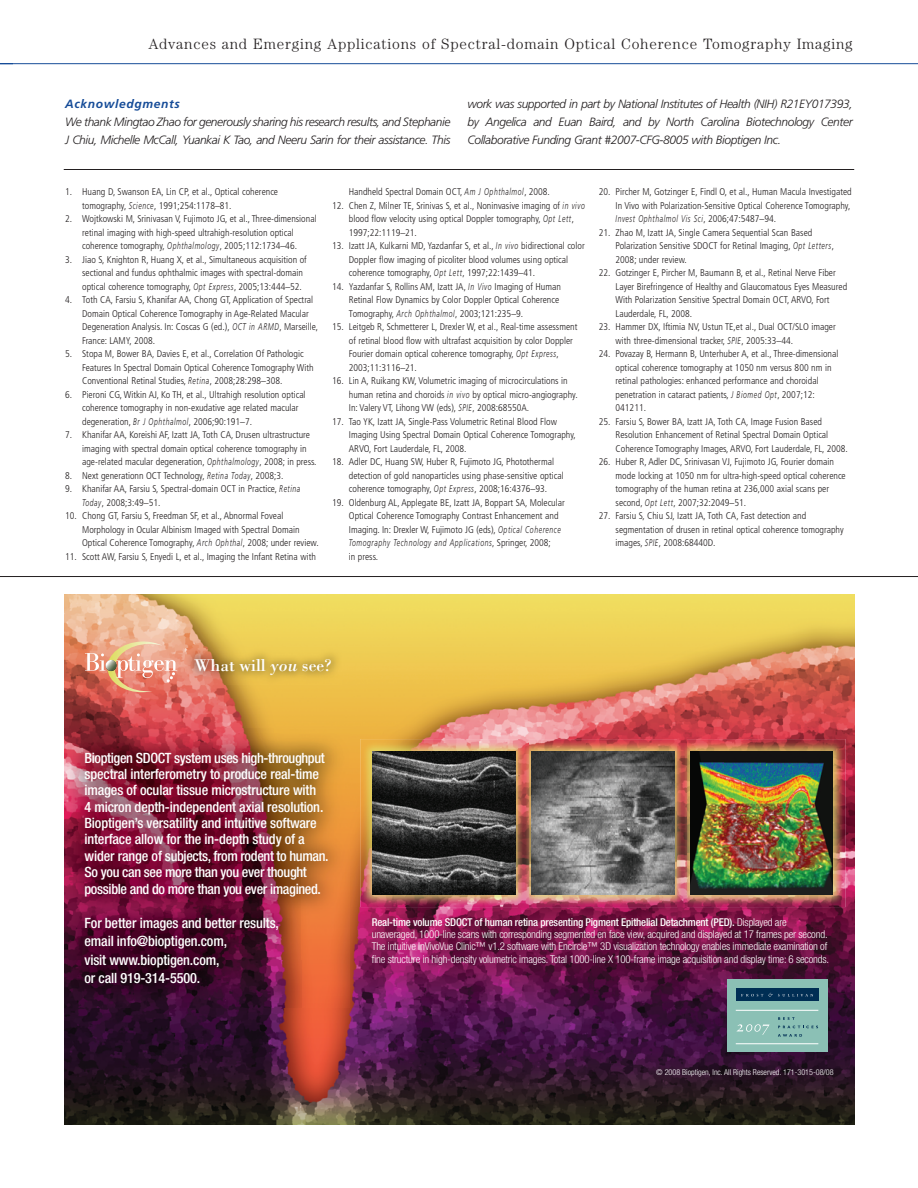
<style>
.page{position:relative;width:918px;height:1188px;background:#fff}
.page>*{position:absolute;margin:0;border:0;box-sizing:border-box;transform-origin:0 0}
.t1{font:17.55px "Bodoni";color:#fff}
.t2{font:300 15px "Century";letter-spacing:.05em;color:#231f20}
.t3{font:500 condensed 14.25px/16.4px "Helvetica Neue";letter-spacing:-.01em;color:#fff}
.t4{font:italic 300 12px/18px "Frutiger";letter-spacing:-.035em;color:#231f20}
.t5{font:300 condensed 10.8px/12.1px "Helvetica Neue";letter-spacing:-.015em;color:#fff}
.t6{font:300 condensed 9.75px/13.5px "Frutiger";color:#231f20}
.t7{font:300 condensed 8.1px "Helvetica Neue";color:#fff}
.s1{font-weight:700;color:#164c98}
.s2{font-style:italic;font-stretch:normal}
.s3{font-style:italic}
.s4{font-weight:500}
</style>
<div class="page">
<img style="left:0;top:63px;width:918px;height:1062px">
<p class="t2" style="left:148px;top:38px;width:706px">Advances and Emerging Applications of Spectral-domain Optical Coherence Tomography Imaging</p>
<p class="t4" style="left:65px;top:96px;width:387px"><span class="s1">Acknowledgments<br></span>We thank Mingtao Zhao for generously sharing his research results, and Stephanie<br>J Chiu, Michelle McCall, Yuankai K Tao, and Neeru Sarin for their assistance. This</p>
<p class="t4" style="left:468px;top:96px;width:387px;text-align:justify">work was supported in part by National Institutes of Health (NIH) R21EY017393, by Angelica and Euan Baird, and by North Carolina Biotechnology Center Collaborative Funding Grant #2007-CFG-8005 with Bioptigen Inc.</p>
<p class="t6" style="left:82px;top:186px;width:197px;text-indent:-17px">1. Huang D, Swanson EA, Lin CP, et al., Optical coherence tomography, <span class="s2">Science</span>, 1991;254:1178–81.</p>
<p class="t6" style="left:82px;top:213px;width:236px;text-indent:-17px">2. Wojtkowski M, Srinivasan V, Fujimoto JG, et al., Three-dimensional retinal imaging with high-speed ultrahigh-resolution optical coherence tomography, <span class="s2">Ophthalmology</span>, 2005;112:1734–46.</p>
<p class="t6" style="left:82px;top:254px;width:226px;text-indent:-17px">3. Jiao S, Knighton R, Huang X, et al., Simultaneous acquisition of sectional and fundus ophthalmic images with spectral-domain optical coherence tomography, <span class="s2">Opt Express</span>, 2005;13:444–52.</p>
<p class="t6" style="left:82px;top:294px;width:237px;text-indent:-17px">4. Toth CA, Farsiu S, Khanifar AA, Chong GT, Application of Spectral Domain Optical Coherence Tomography in Age-Related Macular Degeneration Analysis. In: Coscas G (ed.), <span class="s2">OCT in ARMD</span>, Marseille, France: LAMY, 2008.</p>
<p class="t6" style="left:82px;top:348px;width:233px;text-indent:-17px">5. Stopa M, Bower BA, Davies E, et al., Correlation Of Pathologic<br>Features In Spectral Domain Optical Coherence Tomography With<br>Conventional Retinal Studies, <span class="s2">Retina</span>, 2008;28:298–308.</p>
<p class="t6" style="left:82px;top:389px;width:225px;text-indent:-17px">6. Pieroni CG, Witkin AJ, Ko TH, et al., Ultrahigh resolution optical coherence tomography in non-exudative age related macular degeneration, <span class="s2">Br J Ophthalmol</span>, 2006;90:191–7.</p>
<p class="t6" style="left:82px;top:429px;width:236px;text-indent:-17px">7. Khanifar AA, Koreishi AF, Izatt JA, Toth CA, Drusen ultrastructure imaging with spectral domain optical coherence tomography in age-related macular degeneration, <span class="s2">Ophthalmology</span>, 2008; in press.</p>
<p class="t6" style="left:65px;top:470px;width:220px">8. Next generationn OCT Technology, <span class="s2">Retina Today</span>, 2008;3.</p>
<p class="t6" style="left:82px;top:483px;width:220px;text-indent:-17px">9. Khanifar AA, Farsiu S, Spectral-domain OCT in Practice, <span class="s2">Retina<br>Today</span>, 2008;3:49–51.</p>
<p class="t6" style="left:82px;top:510px;width:238px;text-indent:-17px">10. Chong GT, Farsiu S, Freedman SF, et al., Abnormal Foveal<br>Morphology in Ocular Albinism Imaged with Spectral Domain<br>Optical Coherence Tomography, <span class="s2">Arch Ophthal</span>, 2008; under review.</p>
<p class="t6" style="left:65px;top:551px;width:252px">11. Scott AW, Farsiu S, Enyedi L, et al., Imaging the Infant Retina with</p>
<p class="t6" style="left:349px;top:186px;width:203px">Handheld Spectral Domain OCT, <span class="s2">Am J Ophthalmol</span>, 2008.</p>
<p class="t6" style="left:349px;top:200px;width:237px;text-indent:-17px">12. Chen Z, Milner TE, Srinivas S, et al., Noninvasive imaging of <span class="s2">in vivo </span>blood flow velocity using optical Doppler tomography, <span class="s2">Opt Lett</span>,<br>1997;22:1119–21.</p>
<p class="t6" style="left:349px;top:240px;width:237px;text-indent:-17px">13. Izatt JA, Kulkarni MD, Yazdanfar S, et al., <span class="s2">In vivo</span> bidirectional color<br>Doppler flow imaging of picoliter blood volumes using optical coherence tomography, <span class="s2">Opt Lett</span>, 1997;22:1439–41.</p>
<p class="t6" style="left:349px;top:281px;width:214px;text-indent:-17px">14. Yazdanfar S, Rollins AM, Izatt JA, <span class="s2">In Vivo</span> Imaging of Human<br>Retinal Flow Dynamics by Color Doppler Optical Coherence<br>Tomography, <span class="s2">Arch Ophthalmol</span>, 2003;121:235–9.</p>
<p class="t6" style="left:349px;top:321px;width:230px;text-indent:-17px">15. Leitgeb R, Schmetterer L, Drexler W, et al., Real-time assessment of retinal blood flow with ultrafast acquisition by color Doppler Fourier domain optical coherence tomography, <span class="s2">Opt Express</span>, 2003;11:3116–21.</p>
<p class="t6" style="left:349px;top:375px;width:230px;text-indent:-17px">16. Lin A, Ruikang KW, Volumetric imaging of microcirculations in human retina and choroids <span class="s2">in vivo</span> by optical micro-angiography.<br>In: Valery VT, Lihong VW (eds), <span class="s2">SPIE</span>, 2008:68550A.</p>
<p class="t6" style="left:349px;top:416px;width:229px;text-indent:-17px">17. Tao YK, Izatt JA, Single-Pass Volumetric Retinal Blood Flow<br>Imaging Using Spectral Domain Optical Coherence Tomography,<br>ARVO, Fort Lauderdale, FL, 2008.</p>
<p class="t6" style="left:349px;top:456px;width:216px;text-indent:-17px">18. Adler DC, Huang SW, Huber R, Fujimoto JG, Photothermal detection of gold nanoparticles using phase-sensitive optical coherence tomography, <span class="s2">Opt Express</span>, 2008;16:4376–93.</p>
<p class="t6" style="left:349px;top:497px;width:217px;text-indent:-17px">19. Oldenburg AL, Applegate BE, Izatt JA, Boppart SA, Molecular Optical Coherence Tomography Contrast Enhancement and Imaging. In: Drexler W, Fujimoto JG (eds), <span class="s2">Optical Coherence Tomography Technology and Applications</span>, Springer, 2008;<br>in press.</p>
<p class="t6" style="left:616px;top:186px;width:238px;text-indent:-17px">20. Pircher M, Gotzinger E, Findl O, et al., Human Macula Investigated<br>In Vivo with Polarization-Sensitive Optical Coherence Tomography,<br><span class="s2">Invest Ophthalmol Vis Sci</span>, 2006;47:5487–94.</p>
<p class="t6" style="left:616px;top:227px;width:220px;text-indent:-17px">21. Zhao M, Izatt JA, Single Camera Sequential Scan Based<br>Polarization Sensitive SDOCT for Retinal Imaging, <span class="s2">Opt Letters</span>,<br>2008; under review.</p>
<p class="t6" style="left:616px;top:267px;width:233px;text-indent:-17px">22. Gotzinger E, Pircher M, Baumann B, et al., Retinal Nerve Fiber Layer Birefringence of Healthy and Glaucomatous Eyes Measured With Polarization Sensitive Spectral Domain OCT, ARVO, Fort Lauderdale, FL, 2008.</p>
<p class="t6" style="left:616px;top:321px;width:222px;text-indent:-17px">23. Hammer DX, Iftimia NV, Ustun TE,et al., Dual OCT/SLO imager with three-dimensional tracker, <span class="s2">SPIE</span>, 2005:33–44.</p>
<p class="t6" style="left:616px;top:348px;width:224px;text-indent:-17px">24. Povazay B, Hermann B, Unterhuber A, et al., Three-dimensional optical coherence tomography at 1050 nm versus 800 nm in retinal pathologies: enhanced performance and choroidal penetration in cataract patients, <span class="s2">J Biomed Opt</span>, 2007;12:<br>041211.</p>
<p class="t6" style="left:616px;top:416px;width:234px;text-indent:-17px">25. Farsiu S, Bower BA, Izatt JA, Toth CA, Image Fusion Based<br>Resolution Enhancement of Retinal Spectral Domain Optical<br>Coherence Tomography Images, ARVO, Fort Lauderdale, FL, 2008.</p>
<p class="t6" style="left:616px;top:456px;width:232px;text-indent:-17px">26. Huber R, Adler DC, Srinivasan VJ, Fujimoto JG, Fourier domain mode locking at 1050 nm for ultra-high-speed optical coherence tomography of the human retina at 236,000 axial scans per second, <span class="s2">Opt Lett</span>, 2007;32:2049–51.</p>
<p class="t6" style="left:616px;top:510px;width:230px;text-indent:-17px">27. Farsiu S, Chiu SJ, Izatt JA, Toth CA, Fast detection and segmentation of drusen in retinal optical coherence tomography images, <span class="s2">SPIE</span>, 2008:68440D.</p>
<p class="t1" style="left:194px;top:659px;width:140px">What will <span class="s3">you</span> see?</p>
<p class="t3" style="left:84px;top:751px;width:246px">Bioptigen SDOCT system uses high-throughput spectral interferometry to produce real-time images of ocular tissue microstructure with<br>4 micron depth-independent axial resolution.<br>Bioptigen’s versatility and intuitive software interface allow for the in-depth study of a wider range of subjects, from rodent to human.<br>So you can see more than you ever thought possible and do more than you ever imagined.</p>
<p class="t3" style="left:84px;top:915px;width:196px;line-height:18.3px">For better images and better results, email info@bioptigen.com,<br>visit www.bioptigen.com,<br>or call 919-314-5500.</p>
<p class="t5" style="left:372px;top:917px;width:459px"><span class="s4">Real-time volume SDOCT of human retina presenting Pigment Epithelial Detachment (PED).</span> Displayed are unaveraged, 1000-line scans with corresponding segmented en face view, acquired and displayed at 17 frames per second.<br>The intuitive InVivoVue Clinic™ v1.2 software with Encircle™ 3D visualization technology enables immediate examination of fine structure in high-density volumetric images. Total 1000-line X 100-frame image acquisition and display time: 6 seconds.</p>
<p class="t7" style="left:656px;top:1070px;width:179px">© 2008 Bioptigen, Inc. All Rights Reserved. 171-3015-08/08</p>
</div>
